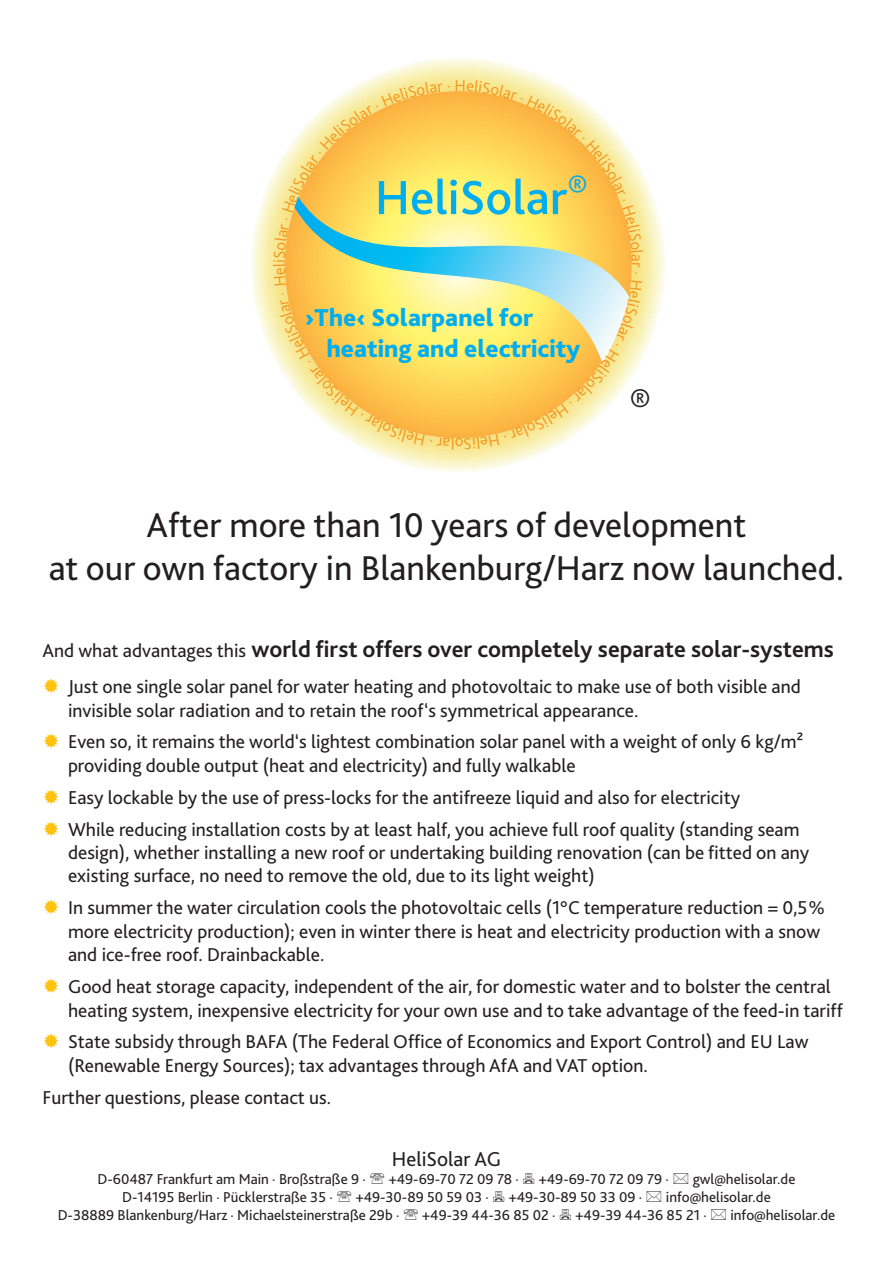
<style>
.page{position:relative;width:893px;height:1263px;background:#fff}
.page>*{position:absolute;margin:0;border:0;box-sizing:border-box;transform-origin:0 0}
.t1{font:500 50.1px "Bliss Pro";color:#00aeef}
.t2{font:37.5px "Bliss 2";color:#231f20}
.t3{font:36px/43.2px "Bliss 2";color:#231f20;text-align:center}
.t4{font:800 25.65px/30.8px "Bliss Pro";color:#00aeef}
.t5{font:700 24px "Bliss 2";color:#231f20}
.t6{font:21px "Bliss 2";color:#231f20}
.t7{font:19.5px/23.4px "Bliss 2";color:#231f20}
.t8{font:15px "Bliss 2";color:#231f20}
.s1{font-weight:400;font-size:19.5px}
</style>
<div class="page">
<img style="left:251px;top:58px;width:414px;height:414px;border-radius:207px">
<svg style="left:273px;top:80px;width:370px;height:370px;background:#f1de8a"></svg>
<h1 class="t1" style="left:375px;top:166px;width:215px">HeliSolar<sup>®</sup></h1>
<h3 class="t4" style="left:326px;top:301px;width:255px;text-indent:-22px">›The‹ Solarpanel for heating and electricity</h3>
<h2 class="t2" style="left:629px;top:379px;width:23px">®</h2>
<h3 class="t3" style="left:49px;top:503px;width:797px">After more than 10 years of development<br>at our own factory in Blankenburg/Harz now launched.</h3>
<p class="t5" style="left:43px;top:634px;width:793px"><span class="s1">And what advantages this</span> world first offers over completely separate solar-systems</p>
<p class="t7" style="left:68px;top:674px;width:734px">Just one single solar panel for water heating and photovoltaic to make use of both visible and invisible solar radiation and to retain the roof‘s symmetrical appearance.</p>
<p class="t7" style="left:68px;top:730px;width:737px">Even so, it remains the world‘s lightest combination solar panel with a weight of only 6 kg/m² providing double output (heat and electricity) and fully walkable</p>
<p class="t7" style="left:68px;top:781px;width:733px;line-height:32px">Easy lockable by the use of press-locks for the antifreeze liquid and also for electricity<br>While reducing installation costs by at least half, you achieve full roof quality (standing seam</p>
<p class="t7" style="left:68px;top:840px;width:743px">design), whether installing a new roof or undertaking building renovation (can be fitted on any existing surface, no need to remove the old, due to its light weight)</p>
<p class="t7" style="left:68px;top:896px;width:758px">In summer the water circulation cools the photovoltaic cells (1°C temperature reduction = 0,5% more electricity production); even in winter there is heat and electricity production with a snow and ice-free roof. Drainbackable.</p>
<p class="t7" style="left:68px;top:974px;width:776px">Good heat storage capacity, independent of the air, for domestic water and to bolster the central heating system, inexpensive electricity for your own use and to take advantage of the feed-in tariff</p>
<p class="t7" style="left:68px;top:1030px;width:742px">State subsidy through BAFA (The Federal Office of Economics and Export Control) and EU Law (Renewable Energy Sources); tax advantages through AfA and VAT option.</p>
<p class="t7" style="left:43px;top:1085px;width:290px">Further questions, please contact us.</p>
<p class="t6" style="left:392px;top:1146px;width:111px">HeliSolar AG</p>
<p class="t8" style="left:98px;top:1170px;width:270px">D-60487 Frankfurt am Main · Broßstraße 9 ·</p>
<p class="t8" style="left:389px;top:1170px;width:131px">+49-69-70 72 09 78 ·</p>
<p class="t8" style="left:539px;top:1170px;width:132px">+49-69-70 72 09 79 ·</p>
<p class="t8" style="left:693px;top:1170px;width:104px">gwl@helisolar.de</p>
<p class="t8" style="left:122px;top:1188px;width:212px">D-14195 Berlin · Pücklerstraße 35 ·</p>
<p class="t8" style="left:356px;top:1188px;width:135px">+49-30-89 50 59 03 ·</p>
<p class="t8" style="left:509px;top:1188px;width:135px">+49-30-89 50 33 09 ·</p>
<p class="t8" style="left:666px;top:1188px;width:106px">info@helisolar.de</p>
<p class="t8" style="left:58px;top:1206px;width:343px">D-38889 Blankenburg/Harz · Michaelsteinerstraße 29b ·</p>
<p class="t8" style="left:422px;top:1206px;width:135px">+49-39 44-36 85 02 ·</p>
<p class="t8" style="left:576px;top:1206px;width:133px">+49-39 44-36 85 21 ·</p>
<p class="t8" style="left:730px;top:1206px;width:106px">info@helisolar.de</p>
</div>
